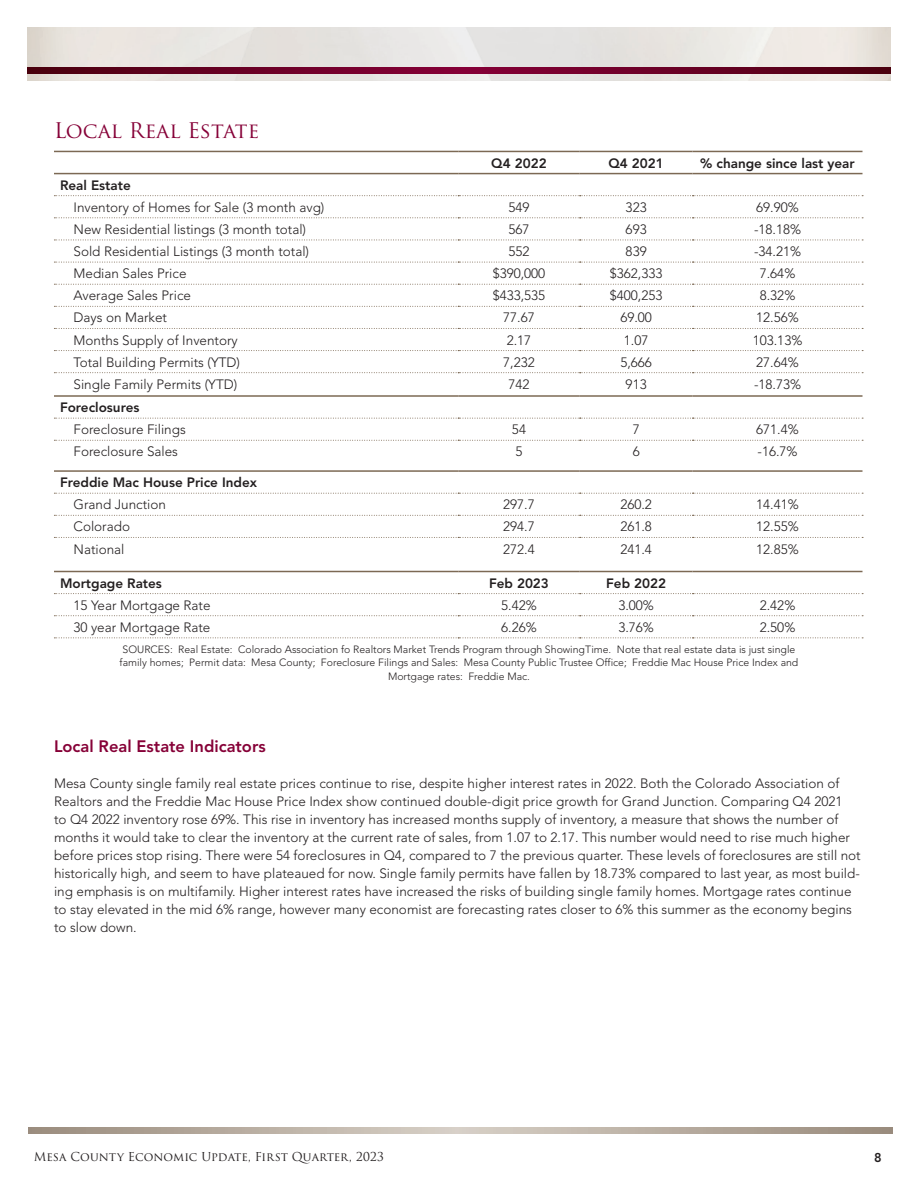
<style>
.page{position:relative;width:918px;height:1188px;background:#fff}
.page>*{position:absolute;margin:0;border:0;box-sizing:border-box;transform-origin:0 0}
.t1{font:21px "Trajan Pro";color:#860037}
.t2{font:800 16.5px "Avenir";color:#860037}
.t3{font:300 13.5px/18px "Avenir";color:#231f20}
.t4{font:800 13.5px "Avenir";color:#231f20}
.t5{font:800 12.75px "Avenir";color:#231f20}
.t6{font:12px "Trajan Pro 3";color:#231f20}
.t7{font:300 10.5px/13.5px "Avenir";color:#231f20;text-align:center}
</style>
<div class="page">
<img style="left:27px;top:27px;width:864px;height:54px">
<svg style="left:27px;top:68px;width:864px;height:6px"></svg>
<svg style="left:28px;top:1128px;width:864px;height:6px"></svg>
<hr style="left:54px;top:151px;width:404px;height:1px;background:#7c6954">
<hr style="left:458px;top:151px;width:122px;height:1px;background:#7c6954">
<hr style="left:580px;top:151px;width:113px;height:1px;background:#7c6954">
<hr style="left:693px;top:151px;width:169px;height:1px;background:#7c6954">
<hr style="left:54px;top:173px;width:404px;height:1px;background:#7c6954">
<hr style="left:458px;top:173px;width:122px;height:1px;background:#7c6954">
<hr style="left:580px;top:173px;width:113px;height:1px;background:#7c6954">
<hr style="left:693px;top:173px;width:169px;height:1px;background:#7c6954">
<svg style="left:54px;top:195px;width:809px;height:1px"></svg>
<svg style="left:54px;top:217px;width:809px;height:1px"></svg>
<svg style="left:54px;top:240px;width:809px;height:1px"></svg>
<svg style="left:54px;top:262px;width:809px;height:1px"></svg>
<svg style="left:54px;top:284px;width:809px;height:1px"></svg>
<svg style="left:54px;top:306px;width:809px;height:1px"></svg>
<svg style="left:54px;top:328px;width:809px;height:1px"></svg>
<svg style="left:54px;top:515px;width:809px;height:1px"></svg>
<svg style="left:54px;top:537px;width:809px;height:1px"></svg>
<svg style="left:54px;top:615px;width:809px;height:1px"></svg>
<svg style="left:54px;top:638px;width:809px;height:1px"></svg>
<svg style="left:54px;top:440px;width:809px;height:1px"></svg>
<hr style="left:54px;top:470px;width:404px;height:2px;background:#7c6954">
<hr style="left:458px;top:470px;width:122px;height:2px;background:#7c6954">
<hr style="left:580px;top:470px;width:113px;height:2px;background:#7c6954">
<hr style="left:693px;top:470px;width:169px;height:2px;background:#7c6954">
<svg style="left:54px;top:493px;width:809px;height:1px"></svg>
<hr style="left:54px;top:571px;width:404px;height:1px;background:#7c6954">
<hr style="left:458px;top:571px;width:122px;height:1px;background:#7c6954">
<hr style="left:580px;top:571px;width:113px;height:1px;background:#7c6954">
<hr style="left:693px;top:571px;width:169px;height:1px;background:#7c6954">
<svg style="left:54px;top:593px;width:809px;height:1px"></svg>
<hr style="left:54px;top:395px;width:404px;height:2px;background:#7c6954">
<hr style="left:458px;top:395px;width:122px;height:2px;background:#7c6954">
<hr style="left:580px;top:395px;width:113px;height:2px;background:#7c6954">
<hr style="left:693px;top:395px;width:169px;height:2px;background:#7c6954">
<svg style="left:54px;top:418px;width:809px;height:1px"></svg>
<svg style="left:54px;top:350px;width:809px;height:1px"></svg>
<svg style="left:54px;top:372px;width:809px;height:1px"></svg>
<p class="t1" style="left:54px;top:117px;width:207px">Local Real Estate</p>
<p class="t4" style="left:491px;top:155px;width:57px">Q4 2022</p>
<p class="t4" style="left:608px;top:155px;width:57px">Q4 2021</p>
<p class="t4" style="left:700px;top:155px;width:156px">% change since last year</p>
<p class="t4" style="left:60px;top:177px;width:72px">Real Estate</p>
<p class="t3" style="left:74px;top:198px;width:252px">Inventory of Homes for Sale (3 month avg)</p>
<p class="t3" style="left:508px;top:198px;width:23px">549</p>
<p class="t3" style="left:626px;top:198px;width:23px">323</p>
<p class="t3" style="left:756px;top:198px;width:44px">69.90%</p>
<p class="t3" style="left:74px;top:220px;width:234px">New Residential listings (3 month total)</p>
<p class="t3" style="left:508px;top:220px;width:23px">567</p>
<p class="t3" style="left:626px;top:220px;width:23px">693</p>
<p class="t3" style="left:754px;top:220px;width:49px">-18.18%</p>
<p class="t3" style="left:74px;top:242px;width:237px">Sold Residential Listings (3 month total)</p>
<p class="t3" style="left:508px;top:242px;width:23px">552</p>
<p class="t3" style="left:626px;top:242px;width:23px">839</p>
<p class="t3" style="left:754px;top:242px;width:49px">-34.21%</p>
<p class="t3" style="left:74px;top:265px;width:115px">Median Sales Price</p>
<p class="t3" style="left:493px;top:265px;width:54px">$390,000</p>
<p class="t3" style="left:610px;top:265px;width:54px">$362,333</p>
<p class="t3" style="left:760px;top:265px;width:37px">7.64%</p>
<p class="t3" style="left:74px;top:287px;width:119px">Average Sales Price</p>
<p class="t3" style="left:493px;top:287px;width:54px">$433,535</p>
<p class="t3" style="left:610px;top:287px;width:54px">$400,253</p>
<p class="t3" style="left:760px;top:287px;width:37px">8.32%</p>
<p class="t3" style="left:74px;top:309px;width:95px">Days on Market</p>
<p class="t3" style="left:503px;top:309px;width:33px">77.67</p>
<p class="t3" style="left:620px;top:309px;width:33px">69.00</p>
<p class="t3" style="left:756px;top:309px;width:44px">12.56%</p>
<p class="t3" style="left:74px;top:331px;width:166px">Months Supply of Inventory</p>
<p class="t3" style="left:507px;top:331px;width:26px">2.17</p>
<p class="t3" style="left:624px;top:331px;width:26px">1.07</p>
<p class="t3" style="left:753px;top:331px;width:51px">103.13%</p>
<p class="t3" style="left:74px;top:353px;width:168px">Total Building Permits (YTD)</p>
<p class="t3" style="left:503px;top:353px;width:33px">7,232</p>
<p class="t3" style="left:620px;top:353px;width:33px">5,666</p>
<p class="t3" style="left:756px;top:353px;width:44px">27.64%</p>
<p class="t3" style="left:74px;top:375px;width:165px">Single Family Permits (YTD)</p>
<p class="t3" style="left:508px;top:375px;width:23px">742</p>
<p class="t3" style="left:626px;top:375px;width:23px">913</p>
<p class="t3" style="left:754px;top:375px;width:49px">-18.73%</p>
<p class="t4" style="left:60px;top:399px;width:81px">Foreclosures</p>
<p class="t3" style="left:74px;top:421px;width:114px">Foreclosure Filings</p>
<p class="t3" style="left:512px;top:421px;width:16px">54</p>
<p class="t3" style="left:633px;top:421px;width:9px">7</p>
<p class="t3" style="left:756px;top:421px;width:44px">671.4%</p>
<p class="t3" style="left:74px;top:443px;width:106px">Foreclosure Sales</p>
<p class="t3" style="left:515px;top:443px;width:9px">5</p>
<p class="t3" style="left:633px;top:443px;width:9px">6</p>
<p class="t3" style="left:758px;top:443px;width:42px">-16.7%</p>
<p class="t4" style="left:60px;top:475px;width:199px">Freddie Mac House Price Index</p>
<p class="t3" style="left:74px;top:496px;width:94px">Grand Junction</p>
<p class="t3" style="left:503px;top:496px;width:33px">297.7</p>
<p class="t3" style="left:620px;top:496px;width:33px">260.2</p>
<p class="t3" style="left:756px;top:496px;width:44px">14.41%</p>
<p class="t3" style="left:74px;top:518px;width:58px">Colorado</p>
<p class="t3" style="left:503px;top:518px;width:33px">294.7</p>
<p class="t3" style="left:620px;top:518px;width:33px">261.8</p>
<p class="t3" style="left:756px;top:518px;width:44px">12.55%</p>
<p class="t3" style="left:74px;top:540px;width:53px">National</p>
<p class="t3" style="left:503px;top:540px;width:33px">272.4</p>
<p class="t3" style="left:620px;top:540px;width:33px">241.4</p>
<p class="t3" style="left:756px;top:540px;width:44px">12.85%</p>
<p class="t4" style="left:60px;top:575px;width:103px">Mortgage Rates</p>
<p class="t4" style="left:489px;top:575px;width:61px">Feb 2023</p>
<p class="t4" style="left:606px;top:575px;width:61px">Feb 2022</p>
<p class="t3" style="left:74px;top:596px;width:139px">15 Year Mortgage Rate</p>
<p class="t3" style="left:501px;top:596px;width:37px">5.42%</p>
<p class="t3" style="left:618px;top:596px;width:37px">3.00%</p>
<p class="t3" style="left:760px;top:596px;width:37px">2.42%</p>
<p class="t3" style="left:74px;top:618px;width:138px">30 year Mortgage Rate</p>
<p class="t3" style="left:501px;top:618px;width:37px">6.26%</p>
<p class="t3" style="left:618px;top:618px;width:37px">3.76%</p>
<p class="t3" style="left:760px;top:618px;width:37px">2.50%</p>
<p class="t7" style="left:120px;top:643px;width:680px">SOURCES: Real Estate: Colorado Association fo Realtors Market Trends Program through ShowingTime. Note that real estate data is just single family homes; Permit data: Mesa County; Foreclosure Filings and Sales: Mesa County Public Trustee Office; Freddie Mac House Price Index and<br>Mortgage rates: Freddie Mac.</p>
<p class="t2" style="left:54px;top:736px;width:213px">Local Real Estate Indicators</p>
<p class="t3" style="left:54px;top:774px;width:808px">Mesa County single family real estate prices continue to rise, despite higher interest rates in 2022. Both the Colorado Association of Realtors and the Freddie Mac House Price Index show continued double-digit price growth for Grand Junction. Comparing Q4 2021<br>to Q4 2022 inventory rose 69%. This rise in inventory has increased months supply of inventory, a measure that shows the number of months it would take to clear the inventory at the current rate of sales, from 1.07 to 2.17. This number would need to rise much higher before prices stop rising. There were 54 foreclosures in Q4, compared to 7 the previous quarter. These levels of foreclosures are still not historically high, and seem to have plateaued for now. Single family permits have fallen by 18.73% compared to last year, as most build&shy;ing emphasis is on multifamily. Higher interest rates have increased the risks of building single family homes. Mortgage rates continue to stay elevated in the mid 6% range, however many economist are forecasting rates closer to 6% this summer as the economy begins to slow down.</p>
<p class="t6" style="left:34px;top:1148px;width:352px">Mesa County Economic Update, First Quarter, 2023</p>
<p class="t5" style="left:874px;top:1150px;width:9px">8</p>
</div>
